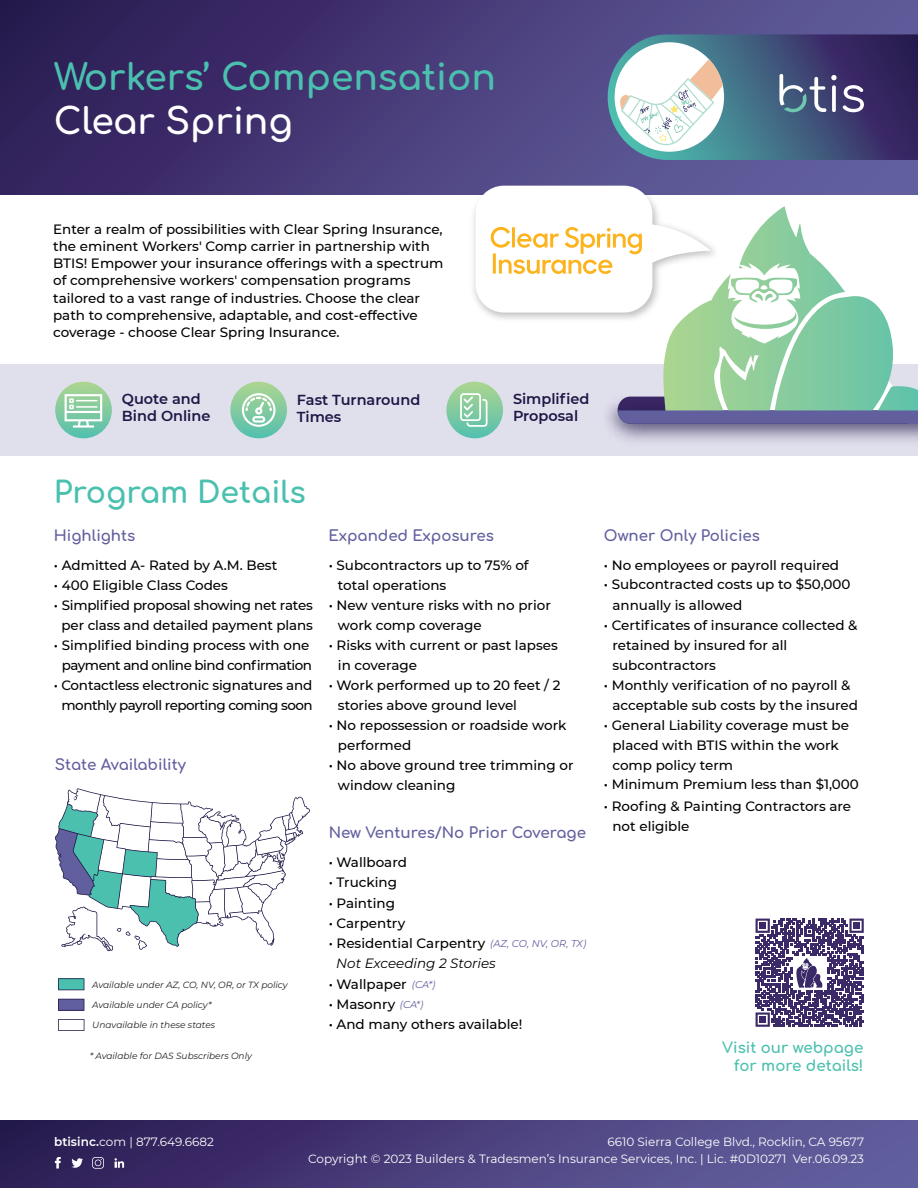
<style>
.page{position:relative;width:918px;height:1188px;background:#fff}
.page>*{position:absolute;margin:0;border:0;box-sizing:border-box;transform-origin:0 0}
.t1{font:700 36px "Comfortaa";color:#4bc0af}
.t2{font:700 36px "Comfortaa";color:#fff}
.t3{font:700 30px "Comfortaa";color:#4bc0af}
.t4{font:700 15px "Comfortaa";color:#625f9f}
.t5{font:700 15px/18px "Comfortaa";color:#4bc0af;text-align:right}
.t6{font:600 14.4px/17.4px "Montserrat";color:#1e1645}
.t7{font:500 13.5px/20px "Montserrat";color:#000}
.t8{font:500 13.5px/20px "Montserrat";letter-spacing:-.025em;color:#000;text-align:center}
.t9{font:500 13.5px/19.6px "Montserrat";letter-spacing:-.03em;color:#000;text-align:center}
.t10{font:italic 13.5px "Montserrat";color:#000}
.t11{font:12px/17.7px "Montserrat";color:#fff;text-align:right}
.t12{font:italic 9.9px/20.1px "Montserrat";letter-spacing:-.015em;color:#625f9f}
.t13{font:italic 9px "Montserrat";color:#231f20}
.s1{font-weight:600}
</style>
<div class="page">
<div style="left:0;top:1120px;width:918px;height:68px;background:linear-gradient(to right,#2b1a52,#6763a4)"></div>
<div style="left:0;top:0;width:918px;height:195px;background:linear-gradient(to right,#2f1d57,#64609f)"></div>
<svg style="left:55px;top:1157px;width:6px;height:12px"></svg>
<svg style="left:92px;top:1157px;width:12px;height:12px"></svg>
<svg style="left:115px;top:1158px;width:9px;height:10px"></svg>
<svg style="left:71px;top:1158px;width:12px;height:10px"></svg>
<svg style="left:0;top:364px;width:918px;height:92px;background:#dbdae8"></svg>
<img style="left:423px;top:137px;width:345px;height:58px">
<svg style="left:55px;top:788px;width:255px;height:163px"></svg>
<svg style="left:58px;top:978px;width:26px;height:12px"></svg>
<svg style="left:58px;top:999px;width:26px;height:12px"></svg>
<svg style="left:55px;top:382px;width:57px;height:56px"></svg>
<svg style="left:65px;top:394px;width:37px;height:34px"></svg>
<svg style="left:230px;top:382px;width:57px;height:56px"></svg>
<svg style="left:242px;top:393px;width:34px;height:34px"></svg>
<svg style="left:446px;top:382px;width:57px;height:56px"></svg>
<svg style="left:460px;top:186px;width:458px;height:241px"></svg>
<svg style="left:608px;top:34px;width:310px;height:126px"></svg>
<svg style="left:58px;top:1019px;width:26px;height:12px"></svg>
<svg style="left:756px;top:919px;width:108px;height:108px"></svg>
<h1 class="t1" style="left:54px;top:45px;width:443px">Workers’ Compensation</h1>
<h1 class="t2" style="left:54px;top:89px;width:240px">Clear Spring</h1>
<p class="t7" style="left:53px;top:220px;width:392px;line-height:17.2px">Enter a realm of possibilities with Clear Spring Insurance, the eminent Workers' Comp carrier in partnership with BTIS! Empower your insurance offerings with a spectrum of comprehensive workers' compensation programs tailored to a vast range of industries. Choose the clear path to comprehensive, adaptable, and cost-effective coverage - choose Clear Spring Insurance.</p>
<p class="t6" style="left:122px;top:389px;width:90px">Quote and<br>Bind Online</p>
<p class="t6" style="left:297px;top:390px;width:125px">Fast Turnaround<br>Times</p>
<p class="t6" style="left:513px;top:389px;width:78px">Simplified<br>Proposal</p>
<h2 class="t3" style="left:54px;top:466px;width:253px">Program Details</h2>
<p class="t4" style="left:54px;top:522px;width:83px">Highlights</p>
<p class="t7" style="left:54px;top:554px;width:225px">• Admitted A- Rated by A.M. Best</p>
<p class="t4" style="left:329px;top:522px;width:167px">Expanded Exposures</p>
<p class="t7" style="left:329px;top:554px;width:202px">• Subcontractors up to 75% of</p>
<p class="t7" style="left:62px;top:595px;width:491px;text-indent:-8px">• Simplified proposal showing net rates • New venture risks with no prior per class and detailed payment plans</p>
<p class="t9" style="left:54px;top:635px;width:260px">• Simplified binding process with one payment and online bind confirmation</p>
<p class="t7" style="left:54px;top:575px;width:176px">• 400 Eligible Class Codes</p>
<p class="t7" style="left:338px;top:575px;width:110px">total operations</p>
<p class="t7" style="left:338px;top:615px;width:145px">work comp coverage</p>
<p class="t7" style="left:338px;top:635px;width:221px;text-indent:-9px">• Risks with current or past lapses in coverage</p>
<p class="t7" style="left:338px;top:675px;width:224px;text-indent:-9px">• Work performed up to 20 feet / 2 stories above ground level</p>
<p class="t7" style="left:338px;top:715px;width:230px;text-indent:-9px">• No repossession or roadside work performed</p>
<p class="t7" style="left:338px;top:755px;width:237px;text-indent:-9px">• No above ground tree trimming or window cleaning</p>
<p class="t8" style="left:54px;top:675px;width:260px">• Contactless electronic signatures and monthly payroll reporting coming soon</p>
<p class="t4" style="left:55px;top:751px;width:133px">State Availability</p>
<p class="t13" style="left:92px;top:978px;width:197px">Available under AZ, CO, NV, OR, or TX policy</p>
<p class="t13" style="left:92px;top:999px;width:121px">Available under CA policy*</p>
<p class="t13" style="left:92px;top:1019px;width:124px">Unavailable in these states</p>
<p class="t13" style="left:90px;top:1050px;width:164px">* Available for DAS Subscribers Only</p>
<p class="t4" style="left:329px;top:819px;width:259px">New Ventures/No Prior Coverage</p>
<p class="t7" style="left:329px;top:852px;width:80px">• Wallboard</p>
<p class="t7" style="left:329px;top:872px;width:70px">• Trucking</p>
<p class="t7" style="left:329px;top:892px;width:68px">• Painting</p>
<p class="t7" style="left:329px;top:912px;width:78px">• Carpentry</p>
<p class="t7" style="left:329px;top:933px;width:158px">• Residential Carpentry</p>
<p class="t7" style="left:329px;top:973px;width:80px">• Wallpaper</p>
<p class="t7" style="left:329px;top:993px;width:68px">• Masonry</p>
<p class="t7" style="left:329px;top:1014px;width:195px">• And many others available!</p>
<p class="t12" style="left:490px;top:933px;width:97px">(AZ, CO, NV, OR, TX)</p>
<p class="t10" style="left:336px;top:954px;width:161px">Not Exceeding 2 Stories</p>
<p class="t12" style="left:400px;top:974px;width:37px;text-indent:12px">(CA*) (CA*)</p>
<p class="t4" style="left:604px;top:522px;width:158px">Owner Only Policies</p>
<p class="t7" style="left:604px;top:554px;width:237px">• No employees or payroll required</p>
<p class="t7" style="left:612px;top:574px;width:240px;text-indent:-9px">• Subcontracted costs up to $50,000 annually is allowed</p>
<p class="t7" style="left:612px;top:615px;width:247px;text-indent:-9px">• Certificates of insurance collected &amp; retained by insured for all</p>
<p class="t7" style="left:612px;top:655px;width:105px">subcontractors</p>
<p class="t7" style="left:612px;top:674px;width:247px;text-indent:-9px">• Monthly verification of no payroll &amp; acceptable sub costs by the insured</p>
<p class="t7" style="left:612px;top:715px;width:238px;text-indent:-9px">• General Liability coverage must be placed with BTIS within the work comp policy term</p>
<p class="t7" style="left:604px;top:774px;width:257px">• Minimum Premium less than $1,000</p>
<p class="t7" style="left:612px;top:795px;width:240px;text-indent:-9px">• Roofing &amp; Painting Contractors are not eligible</p>
<p class="t5" style="left:722px;top:1037px;width:143px">Visit our webpage for more details!</p>
<p class="t11" style="left:54px;top:1132px;width:161px"><span class="s1">btisinc.</span>com | 877.649.6682</p>
<p class="t11" style="left:308px;top:1132px;width:557px">6610 Sierra College Blvd., Rocklin, CA 95677<br>Copyright © 2023 Builders &amp; Tradesmen’s Insurance Services, Inc. | Lic. #0D10271 Ver.06.09.23</p>
</div>
